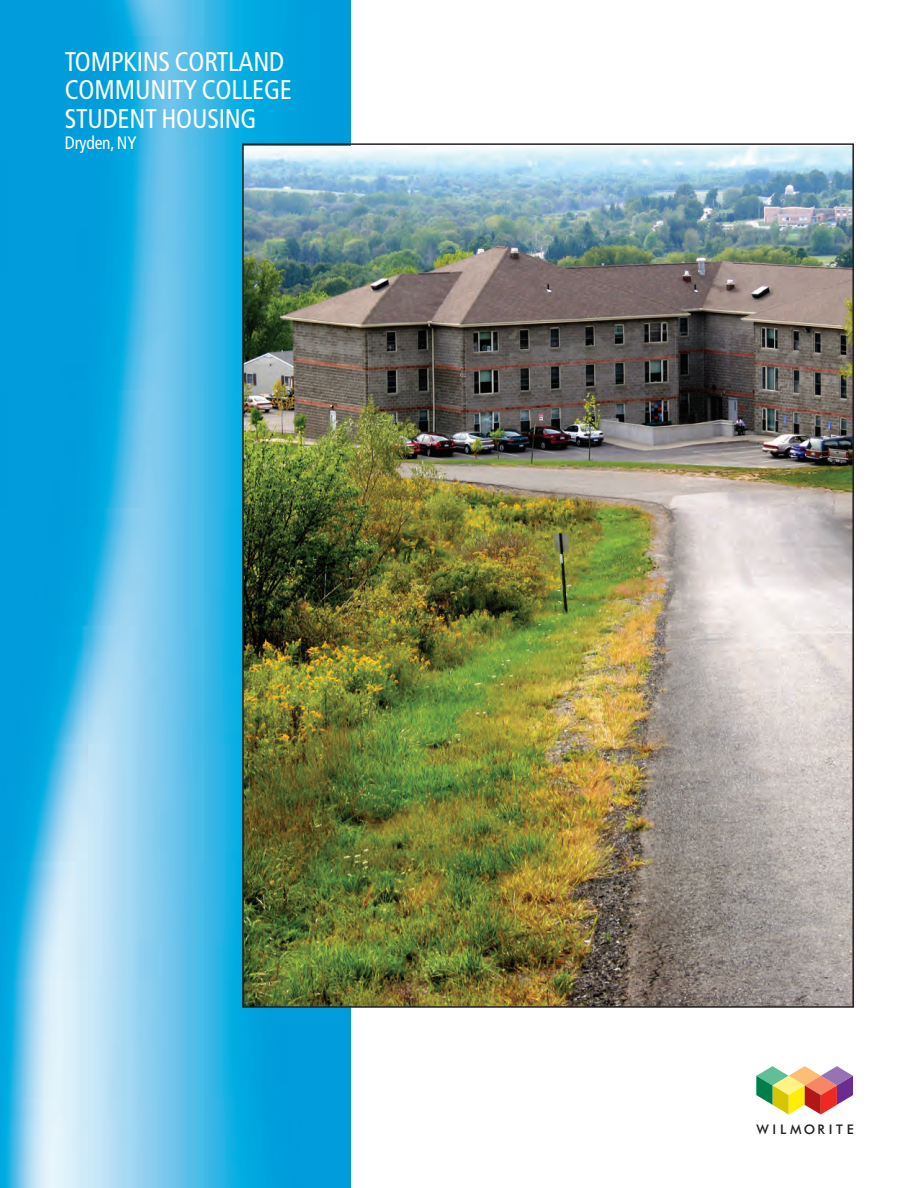
<style>
.page{position:relative;width:918px;height:1188px;background:#fff}
.page>*{position:absolute;margin:0;border:0;box-sizing:border-box;transform-origin:0 0}
.t1{font:condensed 27px/28.7px "Frutiger";letter-spacing:-.025em;color:#fff}
.t2{font:condensed 18px "Frutiger";letter-spacing:-.025em;color:#fff}
.t3{font:500 13.2px "Futura BT";letter-spacing:.28em;color:#231f20}
</style>
<div class="page">
<img style="left:0;top:0;width:351px;height:1188px">
<img style="left:245px;top:146px;width:606px;height:859px">
<svg style="left:756px;top:1066px;width:97px;height:49px"></svg>
<p class="t1" style="left:65px;top:49px;width:229px">TOMPKINS CORTLAND<br>COMMUNITY COLLEGE<br>STUDENT HOUSING</p>
<p class="t2" style="left:65px;top:136px;width:74px">Dryden, NY</p>
<p class="t3" style="left:756px;top:1124px;width:99px">WILMORITE</p>
</div>
